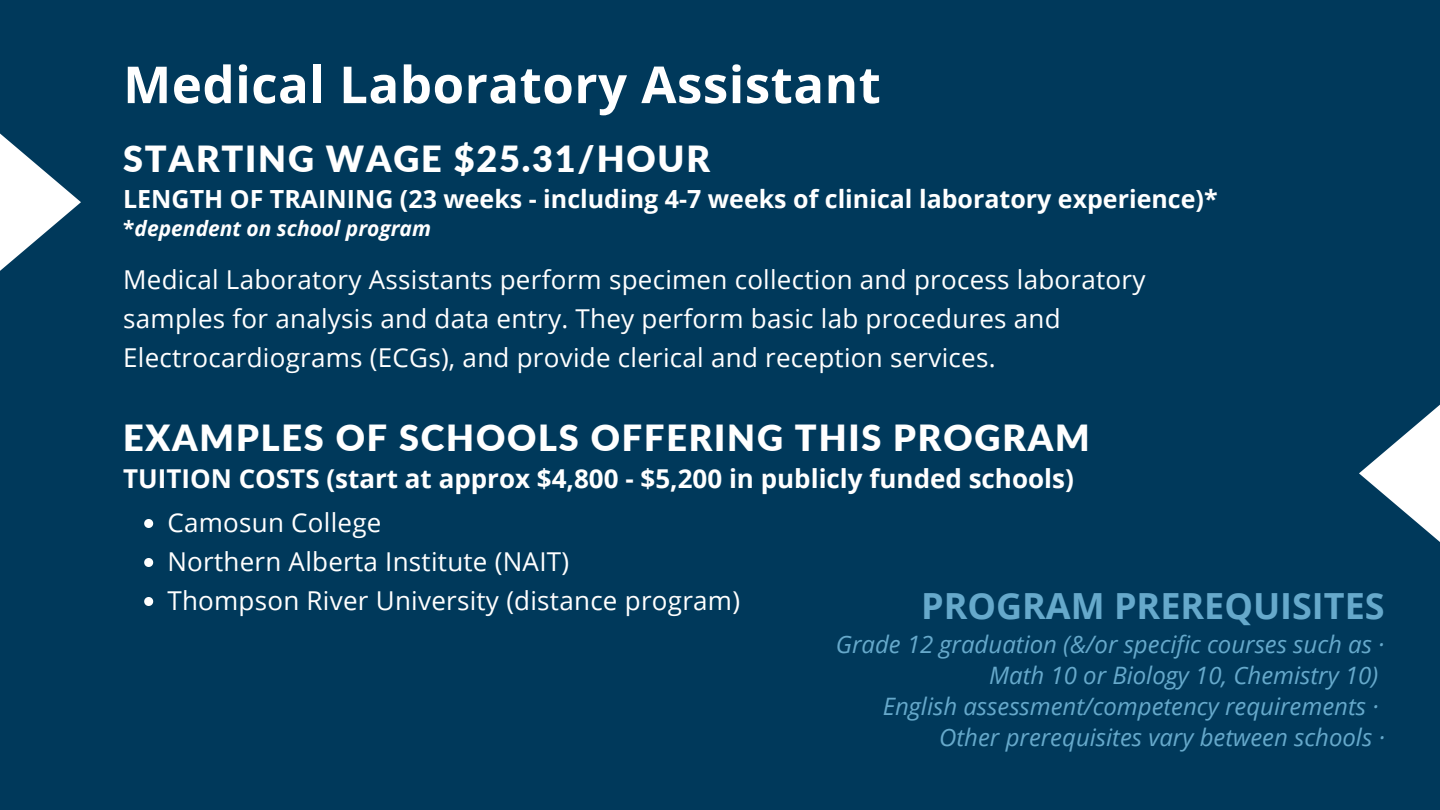
<style>
.page{position:relative;width:1440px;height:810px;background:#00395b}
.page>*{position:absolute;margin:0;border:0;box-sizing:border-box;transform-origin:0 0}
.t1{font:700 51px "Open Sans";letter-spacing:.01em;color:#fff}
.t2{font:900 36px "Lato";letter-spacing:.05em;color:#fff}
.t3{font:700 36px "Open Sans";color:#66a9cb}
.t4{font:26px/39px "Open Sans";letter-spacing:.01em;color:#fff}
.t5{font:700 26px "Open Sans";color:#fff}
.t6{font:700 25px "Open Sans";color:#fff}
.t7{font:italic 24px/30.8px "Open Sans";color:#66a9cb;text-align:right}
.t8{font:italic 700 21px "Open Sans";color:#fff}
.s1{font-style:normal}
</style>
<div class="page">
<svg style="left:0;top:133px;width:81px;height:138px"></svg>
<svg style="left:1359px;top:404px;width:81px;height:138px"></svg>
<svg style="left:144px;top:519px;width:9px;height:9px"></svg>
<svg style="left:144px;top:558px;width:9px;height:9px"></svg>
<svg style="left:144px;top:597px;width:9px;height:9px"></svg>
<h1 class="t1" style="left:123px;top:49px;width:759px">Medical Laboratory Assistant</h1>
<h2 class="t2" style="left:123px;top:137px;width:588px">STARTING WAGE $25.31/HOUR</h2>
<p class="t6" style="left:123px;top:181px;width:1096px">LENGTH OF TRAINING (23 weeks - including 4-7 weeks of clinical laboratory experience)*</p>
<p class="t8" style="left:123px;top:214px;width:309px"><span class="s1">*</span>dependent on school program</p>
<p class="t4" style="left:123px;top:259px;width:1024px">Medical Laboratory Assistants perform specimen collection and process laboratory samples for analysis and data entry. They perform basic lab procedures and<br>Electrocardiograms (ECGs), and provide clerical and reception services.</p>
<h2 class="t2" style="left:123px;top:416px;width:968px">EXAMPLES OF SCHOOLS OFFERING THIS PROGRAM</h2>
<p class="t5" style="left:123px;top:460px;width:952px">TUITION COSTS (start at approx $4,800 - $5,200 in publicly funded schools)</p>
<p class="t4" style="left:167px;top:503px;width:574px">Camosun College<br>Northern Alberta Institute (NAIT)<br>Thompson River University (distance program)</p>
<h2 class="t3" style="left:921px;top:580px;width:465px">PROGRAM PREREQUISITES</h2>
<p class="t7" style="left:836px;top:629px;width:551px">Grade 12 graduation (&amp;/or specific courses such as · Math 10 or Biology 10, Chemistry 10)<br>English assessment/competency requirements · Other prerequisites vary between schools ·</p>
</div>
